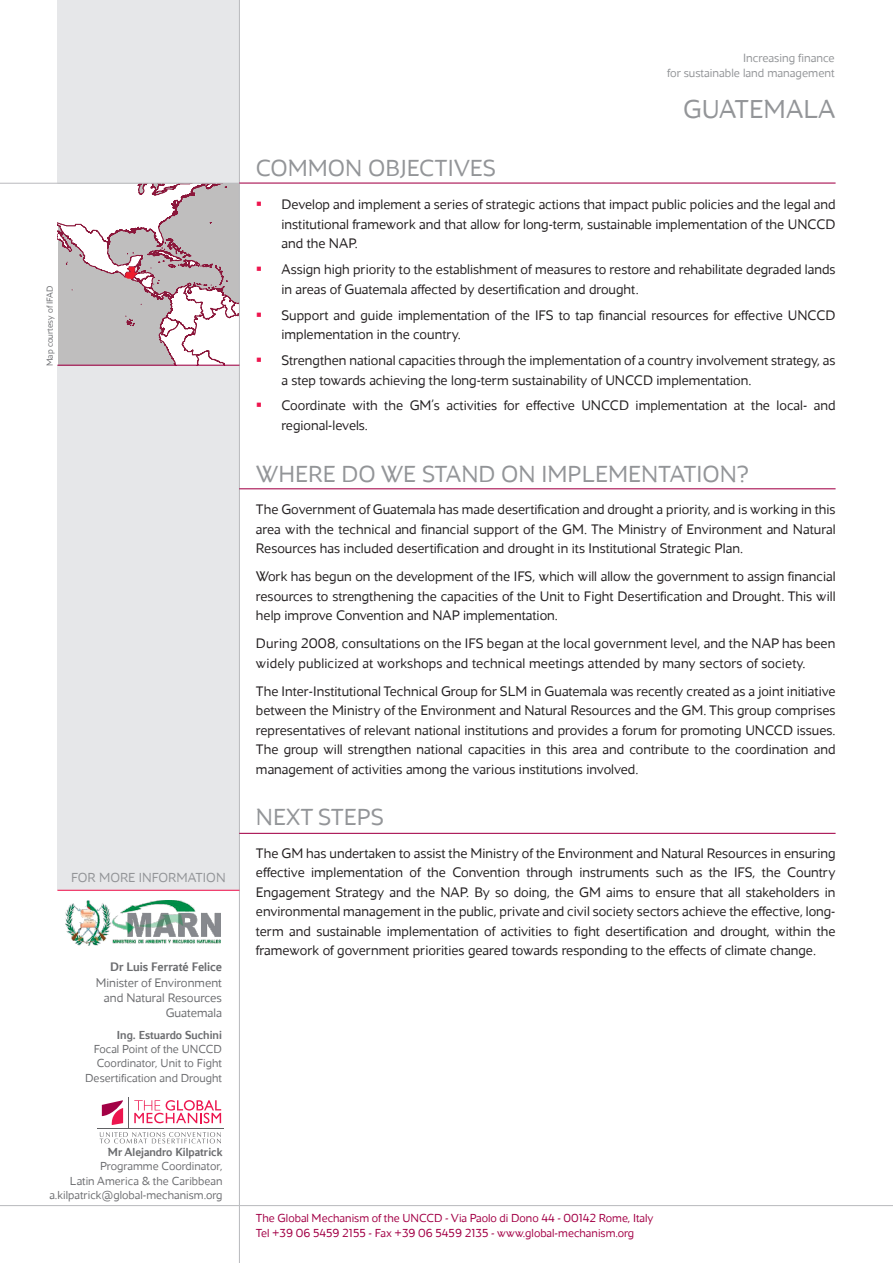
<style>
.page{position:relative;width:893px;height:1263px;background:#fff}
.page>*{position:absolute;margin:0;border:0;box-sizing:border-box;transform-origin:0 0}
.t1{font:300 26.7px "Maya Samuels";color:#939598}
.t2{font:300 24px "Maya Samuels";color:#939598}
.t3{font:300 14.25px/19.5px "Maya Samuels";color:#231f20;text-align:justify}
.t4{font:300 13.5px "Maya Samuels";color:#939598}
.t5{font:300 12.75px/15.3px "Maya Samuels";color:#6c6d70;text-align:right}
.t6{font:12.75px "Maya Samuels";color:#6c6d70}
.t7{font:300 12.3px/14.9px "Maya Samuels";color:#939598;text-align:right}
.t8{font:300 12px/14.4px "Maya Samuels";color:#6c6d70;text-align:right}
.t9{font:300 12px/14.4px "Maya Samuels";color:#a30146}
.t10{font:12px "Maya Samuels";color:#6c6d70}
.t11{font:300 9px "Maya Samuels";color:#6c6d70}
.s1{color:#ed154e}
</style>
<div class="page">
<div style="left:57px;top:0;width:182px;height:183px;background:#e6e7e9"></div>
<div style="left:57px;top:365px;width:182px;height:525px;background:#e6e7e9"></div>
<svg style="left:58px;top:184px;width:181px;height:181px"></svg>
<hr style="left:239px;top:0;width:1px;height:1263px;background:#bcbdc0">
<hr style="left:239px;top:183px;width:597px;height:1px;background:#a30146">
<hr style="left:57px;top:890px;width:182px;height:1px;background:#ed154e">
<hr style="left:239px;top:488px;width:597px;height:1px;background:#a30146">
<hr style="left:239px;top:833px;width:597px;height:1px;background:#a30146">
<hr style="left:0;top:183px;width:239px;height:1px;background:#bcbdc0">
<hr style="left:0;top:1205px;width:893px;height:1px;background:#bcbdc0">
<svg style="left:134px;top:1100px;width:87px;height:23px"></svg>
<svg style="left:102px;top:1100px;width:21px;height:25px"></svg>
<hr style="left:129px;top:1097px;width:1px;height:31px;background:#616164">
<hr style="left:98px;top:1128px;width:126px;height:1px;background:#616164">
<svg style="left:100px;top:1132px;width:121px;height:11px"></svg>
<hr style="left:57px;top:365px;width:182px;height:1px;background:#a30146">
<img style="left:65px;top:901px;width:155px;height:44px">
<p class="t11" style="left:45px;top:366px;width:82px;rotate:-90deg">Map courtesy of IFAD</p>
<p class="t4" style="left:71px;top:870px;width:76px">For more infor</p>
<p class="t4" style="left:177px;top:870px;width:35px">mation</p>
<p class="t6" style="left:110px;top:960px;width:113px">Dr Luis Ferraté Felice</p>
<p class="t5" style="left:96px;top:974px;width:128px">Minister of Environment and Natural Resources<br>Guatemala</p>
<p class="t10" style="left:117px;top:1028px;width:107px">Ing. Estuardo Suchini</p>
<p class="t8" style="left:85px;top:1042px;width:138px">Focal Point of the UNCCD<br>Coordinator, Unit to Fight<br>Desertification and Drought</p>
<p class="t10" style="left:108px;top:1145px;width:116px">Mr Alejandro Kilpatrick</p>
<p class="t8" style="left:49px;top:1159px;width:175px">Programme Coordinator,<br>Latin America &amp; the Caribbean a.kilpatrick@global-mechanism.org</p>
<h2 class="t2" style="left:256px;top:155px;width:239px">Common objectives</h2>
<p class="t7" style="left:667px;top:51px;width:169px">Increasing finance<br>for sustainable land management</p>
<h1 class="t1" style="left:683px;top:94px;width:154px">guatemala</h1>
<p class="t3" style="left:281px;top:195px;width:556px;text-indent:-26px"><span class="s1">▪</span> Develop and implement a series of strategic actions that impact public policies and the legal and institutional framework and that allow for long-term, sustainable implementation of the UNCCD and the NAP.</p>
<p class="t3" style="left:281px;top:260px;width:556px;text-indent:-26px"><span class="s1">▪</span> Assign high priority to the establishment of measures to restore and rehabilitate degraded lands in areas of Guatemala affected by desertification and drought.</p>
<p class="t3" style="left:281px;top:305px;width:556px;text-indent:-26px"><span class="s1">▪</span> Support and guide implementation of the IFS to tap financial resources for effective UNCCD implementation in the country.</p>
<p class="t3" style="left:281px;top:350px;width:556px;text-indent:-26px"><span class="s1">▪</span> Strengthen national capacities through the implementation of a country involvement strategy, as a step towards achieving the long-term sustainability of UNCCD implementation.</p>
<p class="t3" style="left:281px;top:396px;width:556px;text-indent:-25px"><span class="s1">▪</span> Coordinate with the GM’s activities for effective UNCCD implementation at the local- and regional-levels.</p>
<h2 class="t2" style="left:256px;top:460px;width:494px">Where do we stand On i mplementation?</h2>
<p class="t3" style="left:256px;top:499px;width:581px">The Government of Guatemala has made desertification and drought a priority, and is working in this area with the technical and financial support of the GM . The Ministry of Environment and Natural Resources has included desertification and drought in its Institutional Strategic Plan.</p>
<p class="t3" style="left:256px;top:566px;width:581px">Work has begun on the development of the IFS, which will allow the government to assign financial resources to strengthening the capacities of the Unit to Fight Desertification and Drought. This will help improve Convention and NAP implementation.</p>
<p class="t3" style="left:256px;top:633px;width:581px">During 2008, consultations on the IFS began at the local government level, and the NAP has been widely publicized at workshops and technical meetings attended by many sectors of society.</p>
<p class="t3" style="left:256px;top:681px;width:581px">The Inter-Institutional Technical Group for SLM in Guatemala was recently created as a joint initiative between the Ministry of the Environment and Natural Resources and the GM . This group comprises representatives of relevant national institutions and provides a forum for promoting UNCCD issues.<br>The group will strengthen national capacities in this area and contribute to the coordination and management of activities among the various institutions involved.</p>
<h2 class="t2" style="left:256px;top:804px;width:115px">Next steps</h2>
<p class="t3" style="left:256px;top:843px;width:581px">The GM has undertaken to assist the Ministry of the Environment and Natural Resources in ensuring effective implementation of the Convention through instruments such as the IFS, the Country Engagement Strategy and the NAP. By so doing, the GM aims to ensure that all stakeholders in environmental management in the public, private and civil society sectors achieve the effective, long&shy;term and sustainable implementation of activities to fight desertification and drought, within the framework of government priorities geared towards responding to the effects of climate change.</p>
<p class="t9" style="left:256px;top:1211px;width:399px">The Global Mechanism of the UNCCD - Via Paolo di Dono 44 - 00142 Rome, Italy<br>Tel +39 06 5459 2155 - Fax +39 06 5459 2135 - www.global-mechanism.org</p>
</div>
